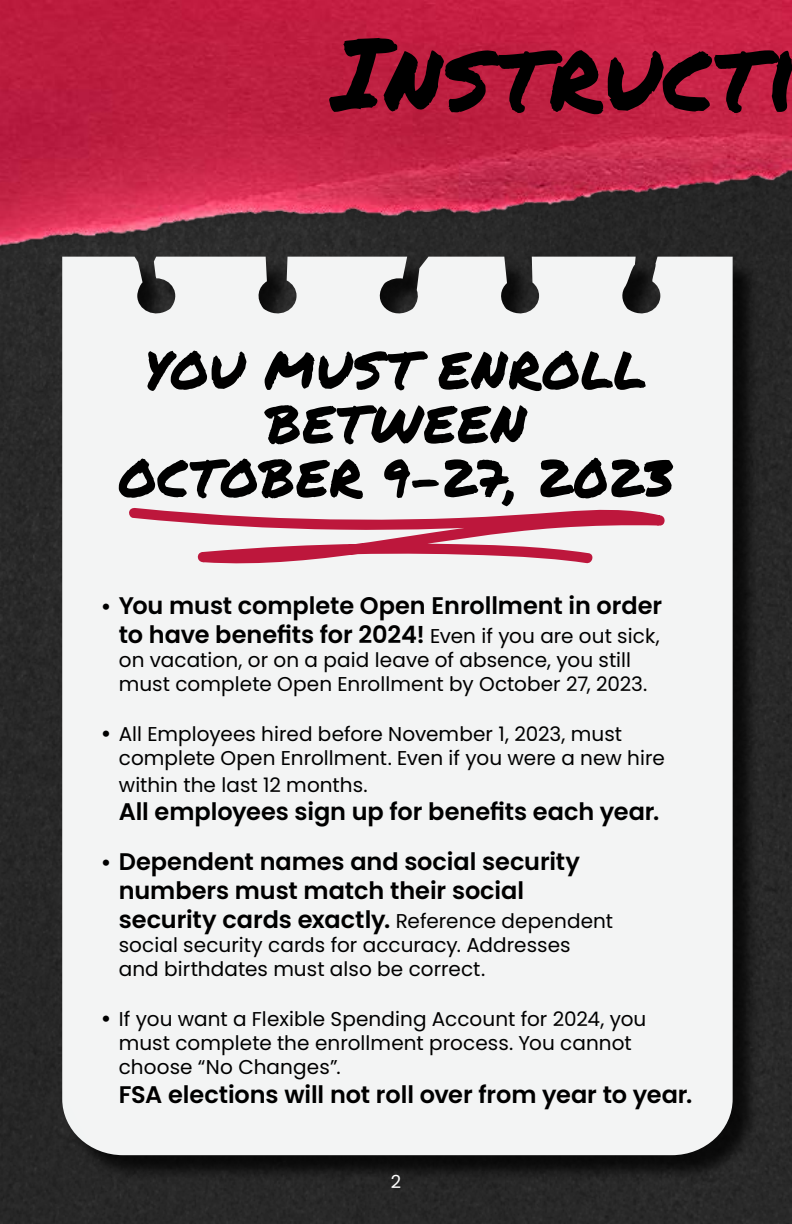
<style>
.page{position:relative;width:792px;height:1224px;background:#fff}
.page>*{position:absolute;margin:0;border:0;box-sizing:border-box;transform-origin:0 0}
.t1{font:100px "Permanent Marker";letter-spacing:.02em;color:#000}
.t2{font:52px/54px "Permanent Marker";letter-spacing:.015em;color:#000;text-align:center}
.t3{font:600 24px/28.8px "Poppins";letter-spacing:-.005em;color:#000;text-align:right}
.t4{font:20px/24px "Poppins";letter-spacing:.005em;color:#000}
.t5{font:18px "Poppins";color:#fff}
.s1{font-size:22px}
.s2{font-weight:400;font-size:20px}
.s3{font-weight:600;font-size:22px}
</style>
<div class="page">
<div style="left:0;top:261px;width:792px;height:963px;background:#282828"></div>
<div style="left:65px;top:260px;width:694px;height:921px;background:#000;opacity:.75"></div>
<div style="left:62px;top:261px;width:671px;height:894px;background:#f3f4f4"></div>
<div style="left:0;top:0;width:792px;height:261px;background:#000;opacity:.2"></div>
<img style="left:0;top:0;width:792px;height:254px">
<svg style="left:129px;top:508px;width:537px;height:58px"></svg>
<h1 class="t1" style="left:333px;top:0;width:467px">Instructi</h1>
<h2 class="t2" style="left:118px;top:342px;width:557px">YOU MUST ENROLL<br>BETWEEN<br>OCTOBER 9-27, 2023</h2>
<p class="t3" style="left:101px;top:592px;width:563px"><span class="s1">•</span> You must complete Open Enrollment in order to have benefits for 2024! <span class="s2">Even if you are out sick,</span></p>
<p class="t4" style="left:119px;top:648px;width:530px">on vacation, or on a paid leave of absence, you still must complete Open Enrollment by October 27, 2023.</p>
<p class="t4" style="left:119px;top:722px;width:547px;text-indent:-18px"><span class="s3">•</span> All Employees hired before November 1, 2023, must complete Open Enrollment. Even if you were a new hire</p>
<p class="t4" style="left:119px;top:773px;width:250px">within the last 12 months.</p>
<p class="t3" style="left:119px;top:798px;width:542px">All employees sign up for benefits each year.</p>
<p class="t3" style="left:119px;top:848px;width:496px;text-align:left;text-indent:-18px"><span class="s1">•</span> Dependent names and social security numbers must match their social security cards exactly. <span class="s2">Reference dependent</span></p>
<p class="t4" style="left:119px;top:933px;width:453px">social security cards for accuracy. Addresses and birthdates must also be correct.</p>
<p class="t4" style="left:119px;top:1007px;width:529px;text-indent:-18px"><span class="s3">•</span> If you want a Flexible Spending Account for 2024, you must complete the enrollment process. You cannot choose “No Changes”.</p>
<p class="t3" style="left:119px;top:1080px;width:575px">FSA elections will not roll over from year to year.</p>
<p class="t5" style="left:391px;top:1171px;width:12px">2</p>
</div>
